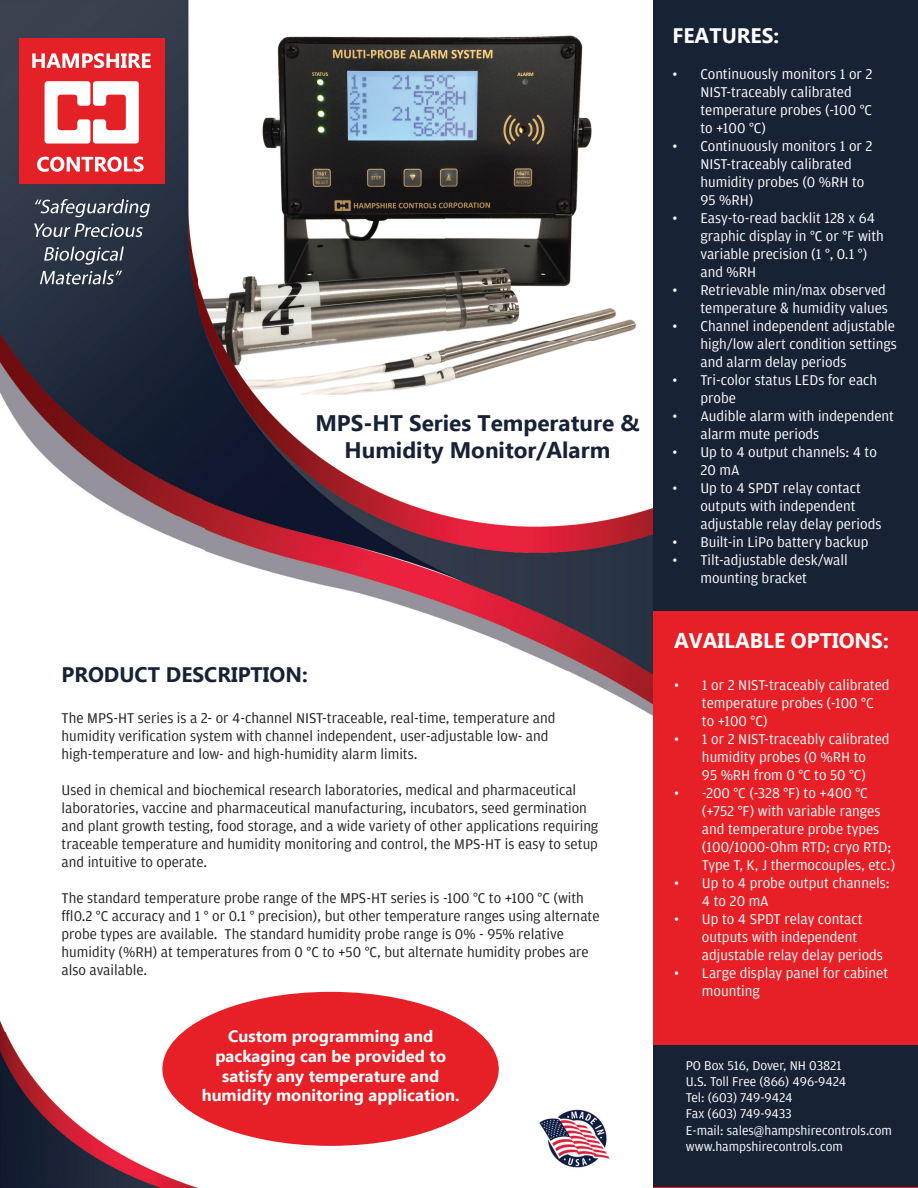
<style>
.page{position:relative;width:918px;height:1188px;background:#fff}
.page>*{position:absolute;margin:0;border:0;box-sizing:border-box;transform-origin:0 0}
.t1{font:700 22.5px/27px "Ebrima";color:#182235;text-align:center}
.t2{font:700 21px "Ebrima";color:#fff}
.t3{font:700 21px "Ebrima";color:#182235}
.t4{font:700 16.5px/19.8px "Ebrima";color:#fff;text-align:center}
.t5{font:15px/18px "Amplitude Specsavers";color:#fff}
.t6{font:15px/18px "Amplitude Specsavers";color:#231f20}
.t7{font:13.5px/16.2px "Amplitude Specsavers";color:#fff}
.s1{font-family:"Myriad Pro"}
</style>
<div class="page">
<img style="left:0;top:0;width:203px;height:1188px">
<img style="left:203px;top:394px;width:307px;height:252px">
<img style="left:510px;top:361px;width:144px;height:620px">
<img style="left:199px;top:29px;width:444px;height:365px">
<div style="left:654px;top:0;width:264px;height:612px;background:#182235"></div>
<div style="left:654px;top:611px;width:264px;height:577px;background:#e62026"></div>
<div style="left:654px;top:1045px;width:264px;height:142px;background:#182235"></div>
<div style="left:162px;top:992px;width:337px;height:154px;background:#e62026;border-radius:50%"></div>
<div style="left:19px;top:38px;width:145px;height:145px;background:#e52128"></div>
<svg style="left:37px;top:157px;width:107px;height:15px"></svg>
<svg style="left:32px;top:53px;width:119px;height:15px"></svg>
<svg style="left:45px;top:81px;width:94px;height:63px"></svg>
<img style="left:539px;top:1109px;width:71px;height:59px">
<svg style="left:35px;top:199px;width:115px;height:18px;background:#5d6470"></svg>
<svg style="left:34px;top:223px;width:109px;height:14px;background:#616874"></svg>
<svg style="left:40px;top:247px;width:84px;height:37px;background:#565e6b"></svg>
<h1 class="t1" style="left:315px;top:408px;width:326px">MPS-HT Series Temperature &amp;<br>Humidity Monitor/Alarm</h1>
<h2 class="t3" style="left:61px;top:658px;width:248px">PRODUCT DESCRIPTION:</h2>
<p class="t6" style="left:62px;top:709px;width:495px">The MPS-HT series is a 2- or 4-channel NIST-traceable, real-time, temperature and humidity verification system with channel independent, user-adjustable low- and high-temperature and low- and high-humidity alarm limits.</p>
<p class="t6" style="left:62px;top:781px;width:538px">Used in chemical and biochemical research laboratories, medical and pharmaceutical laboratories, vaccine and pharmaceutical manufacturing, incubators, seed germination and plant growth testing, food storage, and a wide variety of other applications requiring traceable temperature and humidity monitoring and control, the MPS-HT is easy to setup and intuitive to operate.</p>
<p class="t6" style="left:62px;top:889px;width:540px">The standard temperature probe range of the MPS-HT series is -100 <span class="s1">°</span>C to +100 <span class="s1">°</span>C (with ±0.2 <span class="s1">°</span>C accuracy and 1 <span class="s1">°</span> or 0.1 <span class="s1">°</span> precision), but other temperature ranges using alternate probe types are available. The standard humidity probe range is 0% - 95% relative humidity (%RH) at temperatures from 0 <span class="s1">°</span>C to +50 <span class="s1">°</span>C, but alternate humidity probes are also available.</p>
<p class="t4" style="left:202px;top:1025px;width:259px">Custom programming and packaging can be provided to satisfy any temperature and humidity monitoring application.</p>
<h2 class="t2" style="left:673px;top:19px;width:108px">FEATURES:</h2>
<p class="t5" style="left:700px;top:65px;width:174px;text-indent:-28px">• Continuously monitors 1 or 2<br>NIST-traceably calibrated temperature probes (-100 <span class="s1">°</span>C to +100 <span class="s1">°</span>C)</p>
<p class="t5" style="left:700px;top:137px;width:174px;text-indent:-28px">• Continuously monitors 1 or 2<br>NIST-traceably calibrated humidity probes (0 %RH to<br>95 %RH)</p>
<p class="t5" style="left:700px;top:209px;width:185px;text-indent:-28px">• Easy-to-read backlit 128 x 64 graphic display in <span class="s1">°</span>C or <span class="s1">°</span>F with variable precision (1 <span class="s1">°</span>, 0.1 <span class="s1">°</span>) and %RH</p>
<p class="t5" style="left:673px;top:281px;width:217px;text-align:right">• Retrievable min/max observed temperature &amp; humidity values</p>
<p class="t5" style="left:700px;top:317px;width:198px;text-indent:-28px">• Channel independent adjustable high/low alert condition settings and alarm delay periods</p>
<p class="t5" style="left:700px;top:371px;width:178px;text-indent:-28px">• Tri-color status LEDs for each probe</p>
<p class="t5" style="left:700px;top:407px;width:195px;text-indent:-28px">• Audible alarm with independent alarm mute periods</p>
<p class="t5" style="left:700px;top:443px;width:178px;text-indent:-28px">• Up to 4 output channels: 4 to<br>20 mA</p>
<p class="t5" style="left:700px;top:479px;width:182px;text-indent:-28px">• Up to 4 SPDT relay contact outputs with independent adjustable relay delay periods</p>
<p class="t5" style="left:673px;top:533px;width:197px">• Built-in LiPo battery backup</p>
<p class="t5" style="left:700px;top:551px;width:149px;text-indent:-28px">• Tilt-adjustable desk/wall mounting bracket</p>
<h2 class="t2" style="left:674px;top:624px;width:216px">AVAILABLE OPTIONS:</h2>
<p class="t5" style="left:702px;top:676px;width:189px;text-indent:-28px">• 1 or 2 NIST-traceably calibrated temperature probes (-100 <span class="s1">°</span>C to +100 <span class="s1">°</span>C)</p>
<p class="t5" style="left:674px;top:730px;width:217px;text-align:center">• 1 or 2 NIST-traceably calibrated humidity probes (0 %RH to<br>95 %RH from 0 <span class="s1">°</span>C to 50 <span class="s1">°</span>C)</p>
<p class="t5" style="left:702px;top:784px;width:195px;text-indent:-28px">• -200 <span class="s1">°</span>C (-328 <span class="s1">°</span>F) to +400 <span class="s1">°</span>C (+752 <span class="s1">°</span>F) with variable ranges and temperature probe types (100/1000-Ohm RTD; cryo RTD;<br>Type T, K, J thermocouples, etc.)</p>
<p class="t5" style="left:702px;top:874px;width:189px;text-indent:-28px">• Up to 4 probe output channels:<br>4 to 20 mA</p>
<p class="t5" style="left:702px;top:910px;width:182px;text-indent:-28px">• Up to 4 SPDT relay contact outputs with independent adjustable relay delay periods</p>
<p class="t5" style="left:702px;top:964px;width:188px;text-indent:-28px">• Large display panel for cabinet mounting</p>
<p class="t7" style="left:686px;top:1057px;width:208px">PO Box 516, Dover, NH 03821<br>U.S. Toll Free (866) 496-9424<br>Tel: (603) 749-9424<br>Fax (603) 749-9433<br>E-mail: sales@hampshirecontrols.com www.hampshirecontrols.com</p>
</div>
